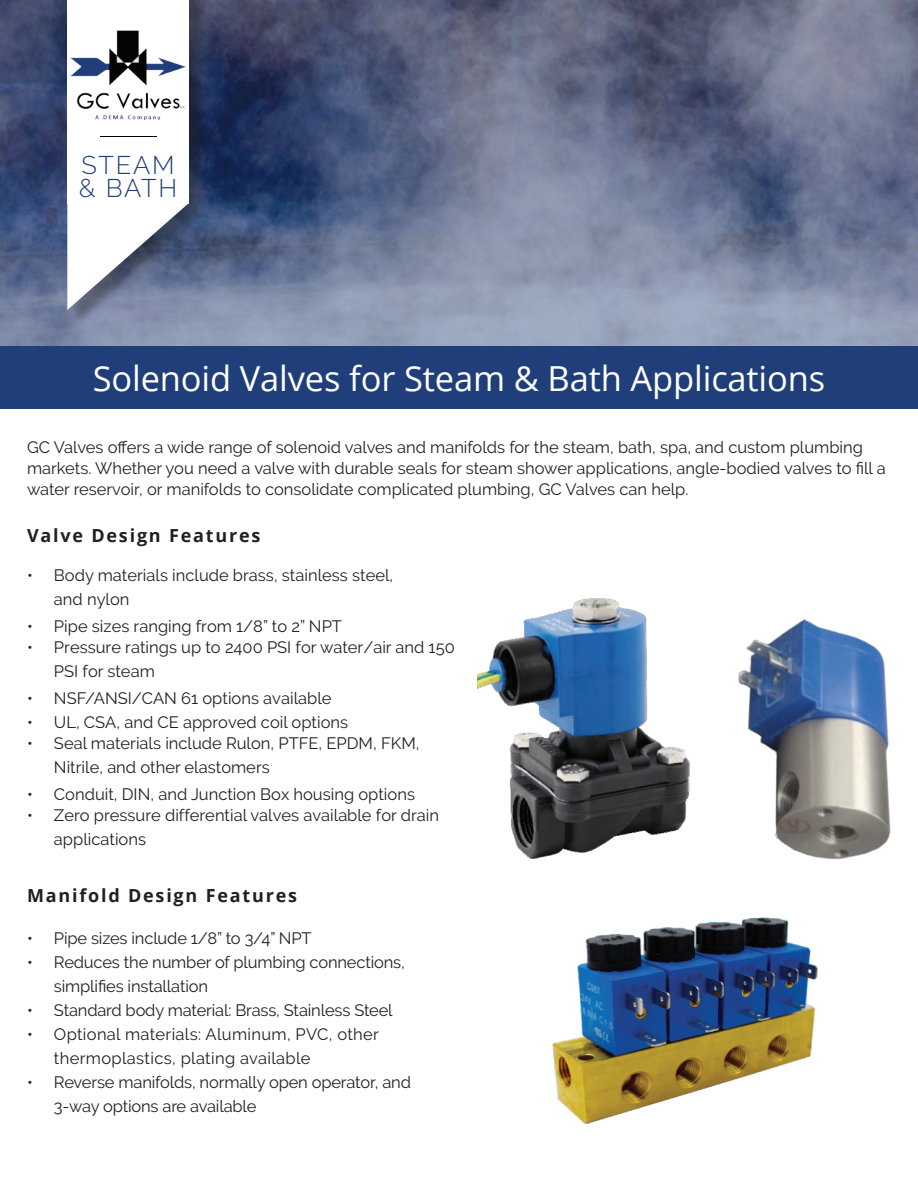
<style>
.page{position:relative;width:918px;height:1188px;background:#fff}
.page>*{position:absolute;margin:0;border:0;box-sizing:border-box;transform-origin:0 0}
.t1{font:34.5px "Open Sans";letter-spacing:-.005em;color:#fff}
.t2{font:300 25.5px/22.5px "Raleway";letter-spacing:.07em;color:#1f3e7a}
.t3{font:700 18px "Open Sans";letter-spacing:.1em;color:#231f20}
.t4{font:16.5px/24px "Raleway";color:#231f20}
.t5{font:16.5px/24px "Raleway";letter-spacing:.02em;color:#231f20}
</style>
<div class="page">
<img style="left:552px;top:917px;width:265px;height:207px">
<img style="left:478px;top:598px;width:212px;height:261px">
<img style="left:738px;top:618px;width:153px;height:242px">
<svg style="left:0;top:0;width:918px;height:347px;background:#67718f"></svg>
<div style="left:70px;top:0;width:137px;height:327px;background:#231f20;opacity:.4"></div>
<div style="left:68px;top:0;width:121px;height:203px;background:#fff"></div>
<svg style="left:67px;top:203px;width:122px;height:107px"></svg>
<img style="left:71px;top:30px;width:114px;height:90px">
<hr style="left:100px;top:137px;width:56px;height:1px;background:#000">
<div style="left:0;top:347px;width:918px;height:62px;background:#1f3e7a"></div>
<h2 class="t2" style="left:79px;top:154px;width:100px">STEAM &amp; BATH</h2>
<h1 class="t1" style="left:93px;top:365px;width:734px">Solenoid Valves for Steam &amp; Bath Applications</h1>
<p class="t4" style="left:27px;top:436px;width:860px;line-height:21px">GC Valves offers a wide range of solenoid valves and manifolds for the steam, bath, spa, and custom plumbing markets. Whether you need a valve with durable seals for steam shower applications, angle-bodied valves to fill a water reservoir, or manifolds to consolidate complicated plumbing, GC Valves can help.</p>
<p class="t3" style="left:27px;top:528px;width:235px">Valve Design Features</p>
<p class="t4" style="left:54px;top:564px;width:341px;text-indent:-27px">• Body materials include brass, stainless steel, and nylon</p>
<p class="t4" style="left:27px;top:614px;width:317px">• Pipe sizes ranging from 1/8” to 2” NPT</p>
<p class="t4" style="left:54px;top:636px;width:402px;text-indent:-27px">• Pressure ratings up to 2400 PSI for water/air and 150<br>PSI for steam</p>
<p class="t4" style="left:27px;top:686px;width:306px">• NSF/ANSI/CAN 61 options available</p>
<p class="t4" style="left:27px;top:710px;width:323px">• UL, CSA, and CE approved coil options</p>
<p class="t4" style="left:54px;top:731px;width:367px;text-indent:-27px">• Seal materials include Rulon, PTFE, EPDM, FKM,<br>Nitrile, and other elastomers</p>
<p class="t4" style="left:27px;top:782px;width:390px">• Conduit, DIN, and Junction Box housing options</p>
<p class="t4" style="left:54px;top:804px;width:387px;text-indent:-27px">• Zero pressure differential valves available for drain applications</p>
<p class="t3" style="left:27px;top:888px;width:272px">Manifold Design Features</p>
<p class="t4" style="left:27px;top:926px;width:286px">• Pipe sizes include 1/8” to 3/4” NPT</p>
<p class="t4" style="left:54px;top:950px;width:352px;text-indent:-27px">• Reduces the number of plumbing connections, simplifies installation</p>
<p class="t4" style="left:27px;top:998px;width:367px">• Standard body material: Brass, Stainless Steel</p>
<p class="t5" style="left:54px;top:1022px;width:326px;text-indent:-27px">• Optional materials: Aluminum, PVC, other thermoplastics, plating available</p>
<p class="t4" style="left:54px;top:1070px;width:359px;text-indent:-27px">• Reverse manifolds, normally open operator, and<br>3-way options are available</p>
</div>
